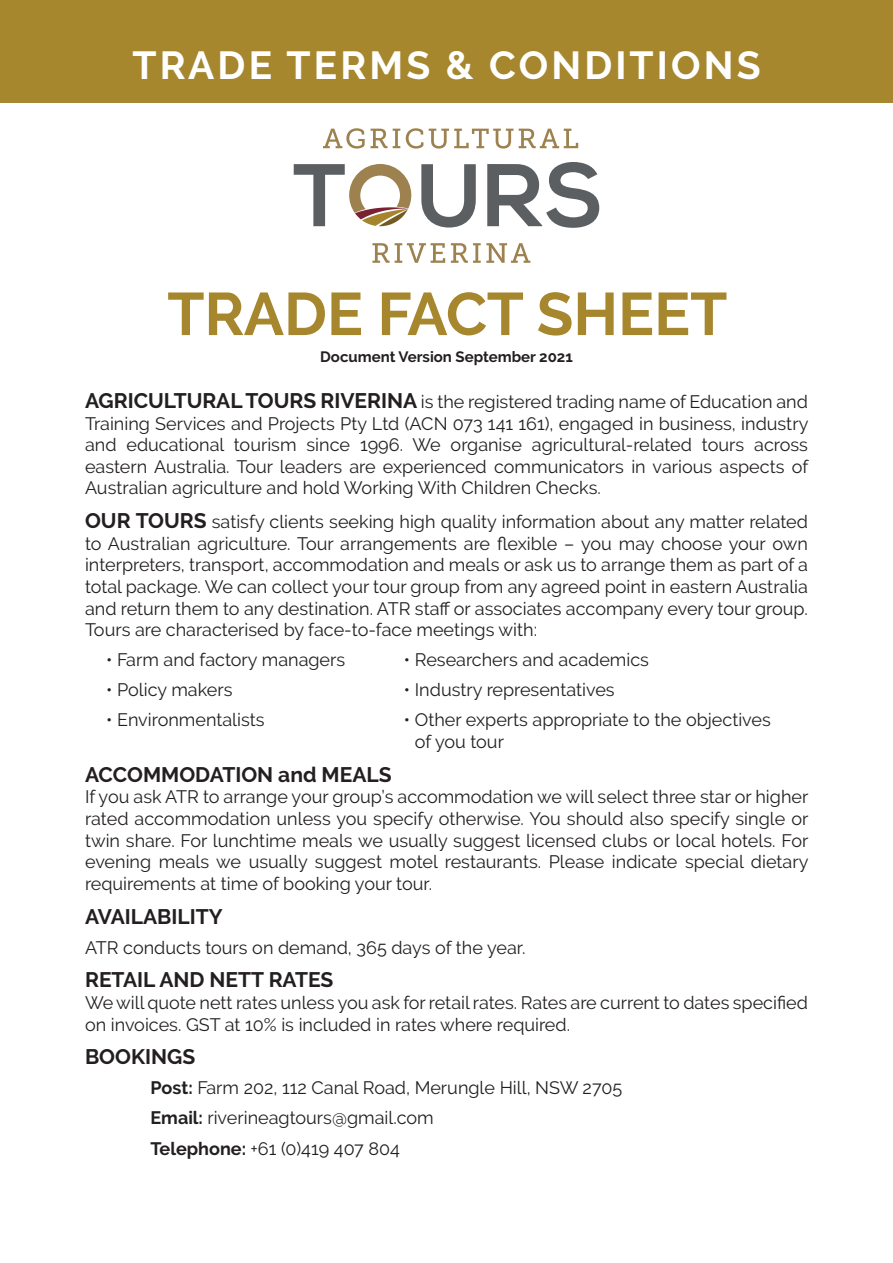
<style>
.page{position:relative;width:893px;height:1263px;background:#fff}
.page>*{position:absolute;margin:0;border:0;box-sizing:border-box;transform-origin:0 0}
.t1{font:700 60px "Raleway";color:#a6872e}
.t2{font:700 39px "Raleway";letter-spacing:.08em;color:#fff}
.t3{font:700 21px "Raleway";color:#231f20}
.t4{font:18px/21.6px "Raleway";color:#231f20;text-align:justify}
.t5{font:700 15px "Raleway";color:#231f20}
.s1{font-weight:700;font-size:21px}
.s2{font-weight:700}
</style>
<div class="page">
<div style="left:0;top:0;width:893px;height:102px;background:#a6872e"></div>
<svg style="left:323px;top:128px;width:255px;height:21px"></svg>
<svg style="left:372px;top:243px;width:158px;height:20px"></svg>
<svg style="left:294px;top:162px;width:305px;height:66px"></svg>
<h2 class="t2" style="left:132px;top:43px;width:630px">TRADE TERMS &amp; CONDITIONS</h2>
<h1 class="t1" style="left:167px;top:280px;width:561px">TRADE FACT SHEET</h1>
<p class="t5" style="left:320px;top:348px;width:254px">Document Version September 2021</p>
<p class="t4" style="left:85px;top:391px;width:725px"><span class="s1">AGRICULTURAL TOURS RIVERINA</span> is the registered trading name of Education and Training Services and Projects Pty Ltd (ACN 073 141 161), engaged in business, industry and educational tourism since 1996. We organise agricultural-related tours across eastern Australia. Tour leaders are experienced communicators in various aspects of Australian agriculture and hold Working With Children Checks.</p>
<p class="t4" style="left:85px;top:511px;width:724px"><span class="s1">OUR TOURS</span> satisfy clients seeking high quality information about any matter related to Australian agriculture. Tour arrangements are flexible – you may choose your own interpreters, transport, accommodation and meals or ask us to arrange them as part of a total package. We can collect your tour group from any agreed point in eastern Australia and return them to any destination. ATR staff or associates accompany every tour group.<br>Tours are characterised by face-to-face meetings with:</p>
<p class="t4" style="left:106px;top:649px;width:240px">• Farm and factory managers</p>
<p class="t4" style="left:404px;top:649px;width:247px">• Researchers and academics</p>
<p class="t4" style="left:106px;top:679px;width:128px">• Policy makers</p>
<p class="t4" style="left:404px;top:679px;width:212px">• Industry representatives</p>
<p class="t4" style="left:106px;top:709px;width:160px">• Environmentalists</p>
<p class="t4" style="left:415px;top:709px;width:358px;text-indent:-11px">• Other experts appropriate to the objectives of you tour</p>
<p class="t3" style="left:85px;top:762px;width:308px">ACCOMMODATION and MEALS</p>
<p class="t4" style="left:85px;top:786px;width:725px">If you ask ATR to arrange your group’s accommodation we will select three star or higher rated accommodation unless you specify otherwise. You should also specify single or twin share. For lunchtime meals we usually suggest licensed clubs or local hotels. For evening meals we usually suggest motel restaurants. Please indicate special dietary requirements at time of booking your tour.</p>
<p class="t3" style="left:85px;top:904px;width:139px">AVAILABILITY</p>
<p class="t4" style="left:85px;top:936px;width:442px">ATR conducts tours on demand, 365 days of the year.</p>
<p class="t3" style="left:85px;top:968px;width:250px">RETAIL AND NETT RATES</p>
<p class="t4" style="left:85px;top:992px;width:724px">We will quote nett rates unless you ask for retail rates. Rates are current to dates specified on invoices. GST at 10% is included in rates where required.</p>
<p class="t3" style="left:85px;top:1045px;width:112px">BOOKINGS</p>
<p class="t4" style="left:151px;top:1073px;width:473px;line-height:30.2px;text-align:left"><span class="s2">Post:</span> Farm 202, 112 Canal Road, Merungle Hill, NSW 2705<br><span class="s2">Email:</span> riverineagtours@gmail.com<br><span class="s2">Telephone:</span> +61 (0)419 407 804</p>
</div>
